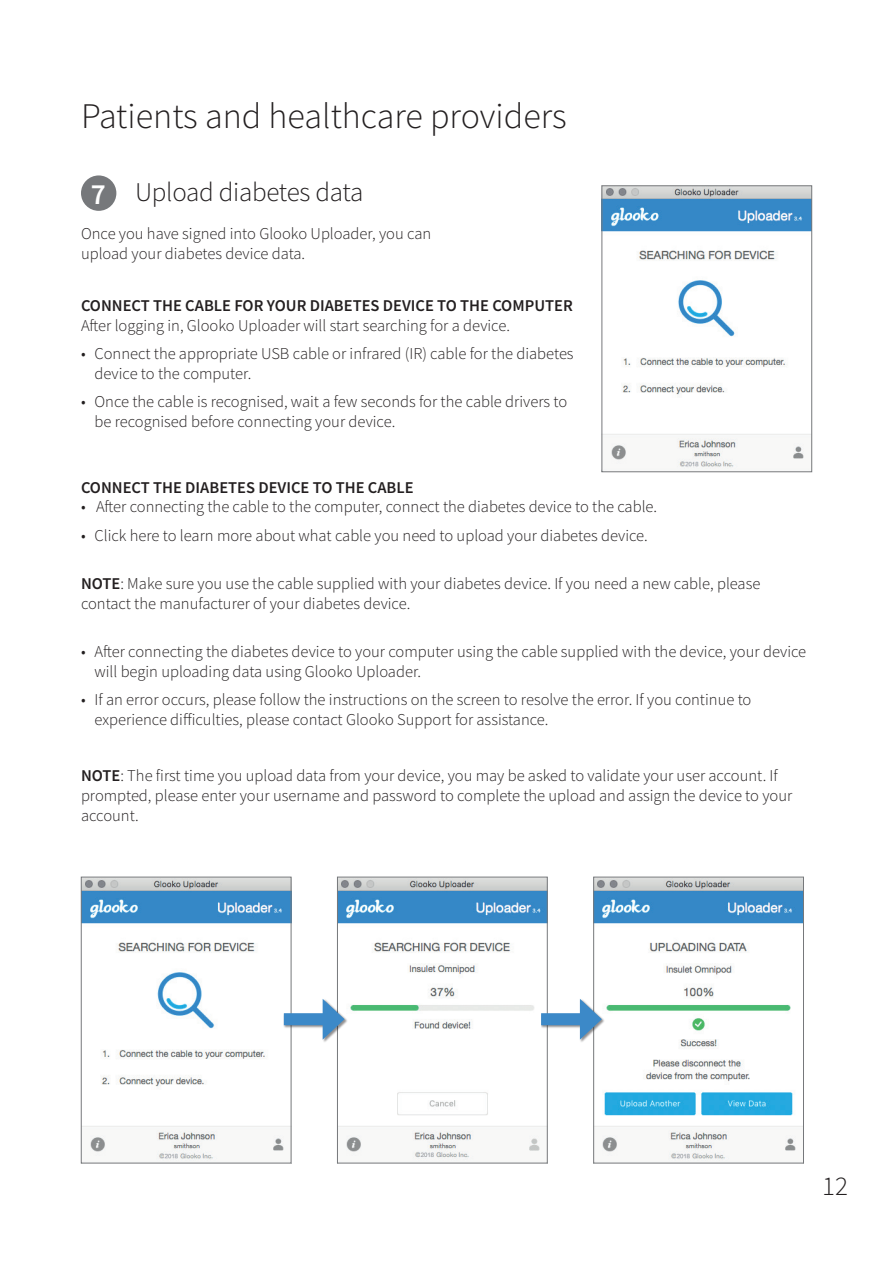
<style>
.page{position:relative;width:893px;height:1263px;background:#fff}
.page>*{position:absolute;margin:0;border:0;box-sizing:border-box;transform-origin:0 0}
.t1{font:300 36px "Source Sans Pro";color:#231f20}
.t2{font:300 27px "Source Sans Pro";letter-spacing:-.01em;color:#231f20}
.t3{font:300 16.5px/19.8px "Source Sans Pro";color:#231f20}
.t4{font:600 16.5px "Source Sans Pro";color:#231f20}
.s1{font-weight:600;font-size:29.25px;color:#fff}
.s2{font-weight:600}
</style>
<div class="page">
<div style="left:81px;top:175px;width:35px;height:36px;background:#76787b;border-radius:50%"></div>
<img style="left:604px;top:188px;width:206px;height:281px">
<div style="left:602px;top:186px;width:210px;height:286px;border:1px solid #76787b"></div>
<img style="left:83px;top:879px;width:206px;height:282px">
<div style="left:81px;top:877px;width:210px;height:286px;border:1px solid #76787b"></div>
<img style="left:339px;top:879px;width:206px;height:282px">
<div style="left:337px;top:877px;width:210px;height:286px;border:1px solid #76787b"></div>
<img style="left:595px;top:879px;width:207px;height:282px">
<div style="left:593px;top:877px;width:211px;height:286px;border:1px solid #76787b"></div>
<div style="left:283px;top:998px;width:65px;height:45px;background:#231f20;opacity:.5"></div>
<div style="left:284px;top:1013px;width:47px;height:12px;background:#3c89c8"></div>
<svg style="left:323px;top:999px;width:22px;height:41px"></svg>
<div style="left:541px;top:998px;width:64px;height:45px;background:#231f20;opacity:.5"></div>
<div style="left:541px;top:1013px;width:48px;height:12px;background:#3c89c8"></div>
<svg style="left:580px;top:999px;width:22px;height:41px"></svg>
<h1 class="t1" style="left:81px;top:94px;width:487px">Patients and healthcare providers</h1>
<h2 class="t2" style="left:91px;top:176px;width:274px"><span class="s1">7</span> Upload diabetes data</h2>
<p class="t3" style="left:81px;top:223px;width:352px">Once you have signed into Glooko Uploader, you can upload your diabetes device data.</p>
<p class="t4" style="left:81px;top:294px;width:493px">CONNECT THE CABLE FOR YOUR DIABETES DEVICE TO THE COMPUTER</p>
<p class="t3" style="left:81px;top:315px;width:430px">After logging in, Glooko Uploader will start searching for a device.</p>
<p class="t3" style="left:94px;top:344px;width:481px;text-indent:-13px">• Connect the appropriate USB cable or infrared (IR) cable for the diabetes device to the computer.</p>
<p class="t3" style="left:94px;top:392px;width:474px;text-indent:-13px">• Once the cable is recognised, wait a few seconds for the cable drivers to be recognised before connecting your device.</p>
<p class="t4" style="left:81px;top:476px;width:334px">CONNECT THE DIABETES DEVICE TO THE CABLE</p>
<p class="t3" style="left:81px;top:497px;width:578px">• After connecting the cable to the computer, connect the diabetes device to the cable.</p>
<p class="t3" style="left:81px;top:525px;width:568px">• Click here to learn more about what cable you need to upload your diabetes device.</p>
<p class="t3" style="left:81px;top:573px;width:681px"><span class="s2">NOTE</span>: Make sure you use the cable supplied with your diabetes device. If you need a new cable, please contact the manufacturer of your diabetes device.</p>
<p class="t3" style="left:94px;top:641px;width:713px;text-indent:-13px">• After connecting the diabetes device to your computer using the cable supplied with the device, your device will begin uploading data using Glooko Uploader.</p>
<p class="t3" style="left:94px;top:689px;width:658px;text-indent:-13px">• If an error occurs, please follow the instructions on the screen to resolve the error. If you continue to experience difficulties, please contact Glooko Support for assistance.</p>
<p class="t3" style="left:81px;top:766px;width:713px"><span class="s2">NOTE</span>: The first time you upload data from your device, you may be asked to validate your user account. If prompted, please enter your username and password to complete the upload and assign the device to your account.</p>
<h2 class="t2" style="left:822px;top:1170px;width:27px">12</h2>
</div>
